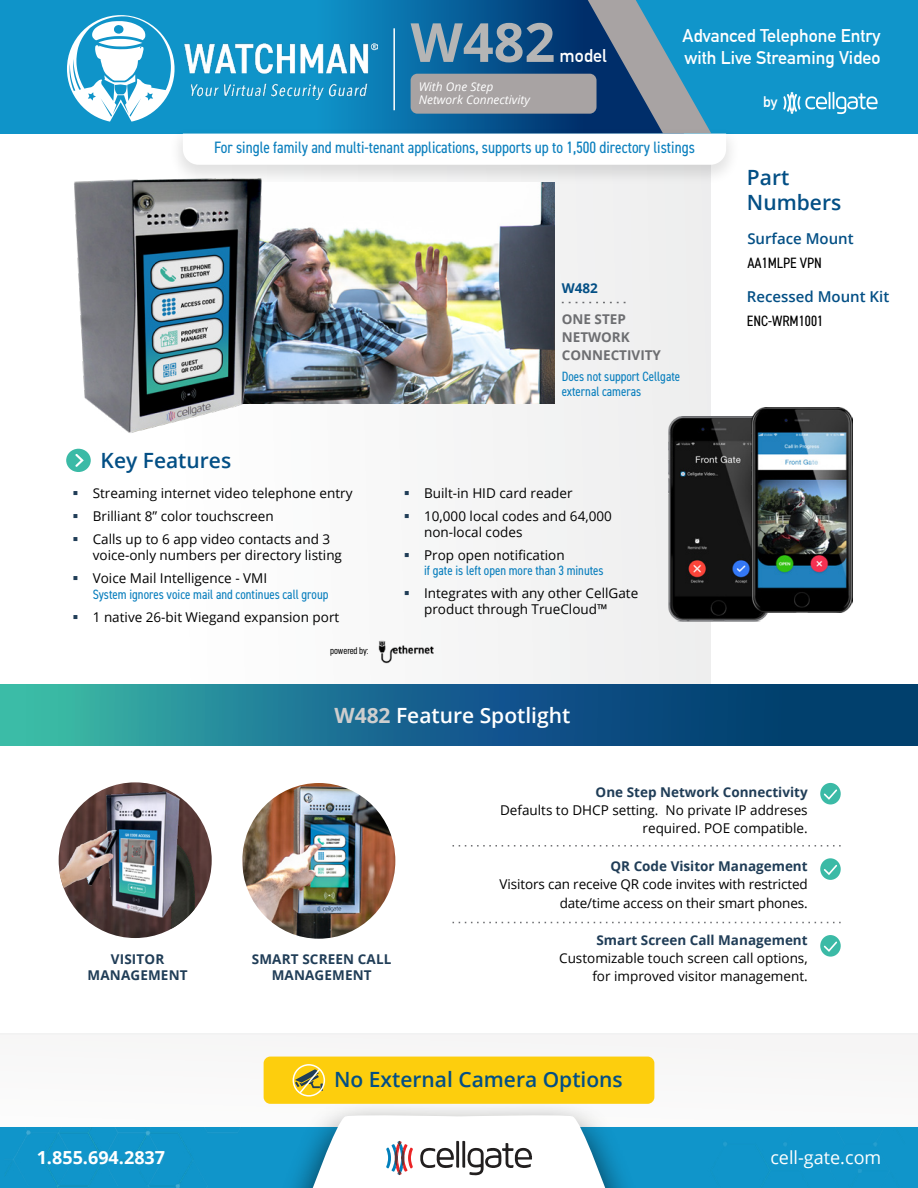
<style>
.page{position:relative;width:918px;height:1188px;background:#fff}
.page>*{position:absolute;margin:0;border:0;box-sizing:border-box;transform-origin:0 0}
.t1{font:700 54px "Open Sans";color:#b5b5b5}
.t2{font:600 21px/25.2px "Open Sans";color:#034f85}
.t3{font:600 21px "Open Sans";color:#fff}
.t4{font:700 18px/21.6px "DIN Alternate";color:#fff}
.t5{font:700 18px "Open Sans";color:#fff}
.t6{font:18px "Open Sans";color:#fff}
.t7{font:condensed 16.5px "DIN2014";color:#0c80be}
.t8{font:600 15px "Open Sans";color:#034f85}
.t9{font:condensed 15px "DIN2014";color:#000}
.t10{font:700 15px "DIN Alternate";color:#fff}
.t11{font:13.5px/23px "Open Sans";color:#000}
.t12{font:700 13.5px/16.2px "Open Sans";color:#203d57;text-align:center}
.t13{font:condensed 13.5px/15px "DIN2014";color:#0c80be}
.t14{font:700 13.5px/18px "Open Sans";color:#6d6e71}
.t15{font:700 13.5px "Open Sans";color:#034f85}
.t16{font:italic 12px/13.5px "Open Sans";color:#fff}
.t17{font:500 9px "Korolev Condensed";letter-spacing:-.01em;color:#000}
.s1{font-weight:700;color:#cecece}
</style>
<div class="page">
<img style="left:65px;top:798px;width:147px;height:124px">
<div style="left:0;top:134px;width:711px;height:550px;background:#f8f8f8"></div>
<svg style="left:0;top:1033px;width:918px;height:95px"></svg>
<div style="left:5px;top:1128px;width:913px;height:60px;background:#1095ca"></div>
<div style="left:820px;top:783px;width:21px;height:22px;background:#3bbaa6;border-radius:50%"></div>
<svg style="left:824px;top:789px;width:13px;height:11px"></svg>
<div style="left:820px;top:858px;width:21px;height:22px;background:#3bbaa6;border-radius:50%"></div>
<svg style="left:824px;top:865px;width:13px;height:10px"></svg>
<div style="left:820px;top:935px;width:21px;height:22px;background:#3bbaa6;border-radius:50%"></div>
<svg style="left:824px;top:941px;width:13px;height:11px"></svg>
<svg style="left:453px;top:845px;width:388px;height:2px"></svg>
<svg style="left:453px;top:922px;width:388px;height:1px"></svg>
<svg style="left:0;top:684px;width:918px;height:62px;background:#17698a"></svg>
<div style="left:272px;top:1099px;width:374px;height:89px;background:#000;opacity:.75"></div>
<svg style="left:306px;top:1114px;width:306px;height:74px"></svg>
<div style="left:62px;top:445px;width:33px;height:31px;background:#fff;border-radius:50%"></div>
<div style="left:66px;top:449px;width:25px;height:23px;background:#3bbaa6;border-radius:50%"></div>
<svg style="left:75px;top:454px;width:9px;height:13px"></svg>
<svg style="left:562px;top:302px;width:64px;height:1px"></svg>
<div style="left:264px;top:1057px;width:390px;height:47px;background:#fdce0d;border-radius:7px"></div>
<div style="left:0;top:0;width:918px;height:133px;background:#1095ca"></div>
<svg style="left:783px;top:92px;width:95px;height:22px"></svg>
<svg style="left:67px;top:15px;width:108px;height:107px"></svg>
<img style="left:669px;top:416px;width:99px;height:205px">
<div style="left:169px;top:126px;width:572px;height:60px;background:#000;opacity:.11"></div>
<svg style="left:183px;top:0;width:543px;height:165px"></svg>
<div style="left:293px;top:1064px;width:32px;height:33px;border:2px solid #fff;border-radius:50%"></div>
<svg style="left:295px;top:1068px;width:28px;height:27px"></svg>
<img style="left:378px;top:640px;width:56px;height:24px">
<img style="left:265px;top:183px;width:289px;height:220px">
<img style="left:752px;top:408px;width:100px;height:205px">
<img style="left:74px;top:169px;width:191px;height:264px">
<img style="left:242px;top:783px;width:153px;height:156px">
<img style="left:89px;top:782px;width:116px;height:156px">
<img style="left:58px;top:828px;width:61px;height:72px">
<div style="left:411px;top:74px;width:186px;height:40px;background:#a8a3a3;border-radius:7px"></div>
<h1 class="t1" style="left:411px;top:4px;width:146px">W482</h1>
<h3 class="t4" style="left:560px;top:44px;width:49px">model</h3>
<p class="t16" style="left:419px;top:79px;width:113px">With One Step<br>Network Connectivity</p>
<h3 class="t4" style="left:682px;top:24px;width:200px">Advanced Telephone Entry with Live Streaming Video</h3>
<p class="t10" style="left:763px;top:90px;width:16px">by</p>
<p class="t7" style="left:214px;top:137px;width:482px">For single family and multi-tenant applications, supports up to 1,500 directory listings</p>
<h2 class="t2" style="left:101px;top:447px;width:132px">Key Features</h2>
<p class="t11" style="left:93px;top:481px;width:261px">Streaming internet video telephone entry<br>Brilliant 8” color touchscreen<br>Calls up to 6 app video contacts and 3</p>
<p class="t11" style="left:93px;top:544px;width:251px">voice-only numbers per directory listing<br>Voice Mail Intelligence - VMI</p>
<p class="t13" style="left:93px;top:587px;width:237px">System ignores voice mail and continues call group</p>
<p class="t11" style="left:93px;top:606px;width:248px">1 native 26-bit Wiegand expansion port</p>
<p class="t17" style="left:330px;top:646px;width:40px">powered by:</p>
<p class="t15" style="left:562px;top:278px;width:38px">W482</p>
<p class="t14" style="left:562px;top:309px;width:101px">ONE STEP<br>NETWORK<br>CONNECTIVITY</p>
<p class="t13" style="left:562px;top:369px;width:120px">Does not support Cellgate external cameras</p>
<p class="t11" style="left:424px;top:481px;width:189px">Built-in HID card reader<br>10,000 local codes and 64,000</p>
<p class="t11" style="left:424px;top:521px;width:142px">non-local codes<br>Prop open notification</p>
<p class="t13" style="left:424px;top:563px;width:181px">if gate is left open more than 3 minutes</p>
<p class="t11" style="left:424px;top:585px;width:216px;line-height:16.2px">Integrates with any other CellGate product through TrueCloud™</p>
<h2 class="t3" style="left:334px;top:701px;width:238px"><span class="s1">W482</span> Feature Spotlight</h2>
<h2 class="t2" style="left:747px;top:164px;width:96px">Part<br>Numbers</h2>
<p class="t8" style="left:747px;top:228px;width:108px">Surface Mount</p>
<p class="t9" style="left:747px;top:253px;width:76px">AA1MLPE VPN</p>
<p class="t8" style="left:747px;top:286px;width:144px">Recessed Mount Kit</p>
<p class="t9" style="left:747px;top:311px;width:78px">ENC-WRM1001</p>
<p class="t12" style="left:88px;top:951px;width:101px">VISITOR<br>MANAGEMENT</p>
<p class="t12" style="left:252px;top:951px;width:141px">SMART SCREEN CALL<br>MANAGEMENT</p>
<p class="t12" style="left:596px;top:784px;width:214px">One Step Network Connectivity</p>
<p class="t11" style="left:500px;top:801px;width:309px;line-height:18px;text-align:right">Defaults to DHCP setting. No private IP addreses required. POE compatible.</p>
<p class="t12" style="left:611px;top:857px;width:199px">QR Code Visitor Management</p>
<p class="t11" style="left:500px;top:875px;width:310px;line-height:18.5px;text-align:right">Visitors can receive QR code invites with restricted date/time access on their smart phones.</p>
<p class="t12" style="left:597px;top:932px;width:213px">Smart Screen Call Management</p>
<p class="t11" style="left:559px;top:949px;width:250px;line-height:18px;text-align:right">Customizable touch screen call options, for improved visitor management.</p>
<h2 class="t2" style="left:334px;top:1066px;width:290px">No External Camera Options</h2>
<h3 class="t5" style="left:37px;top:1145px;width:130px">1.855.694.2837</h3>
<h3 class="t6" style="left:770px;top:1145px;width:112px">cell-gate.com</h3>
</div>
